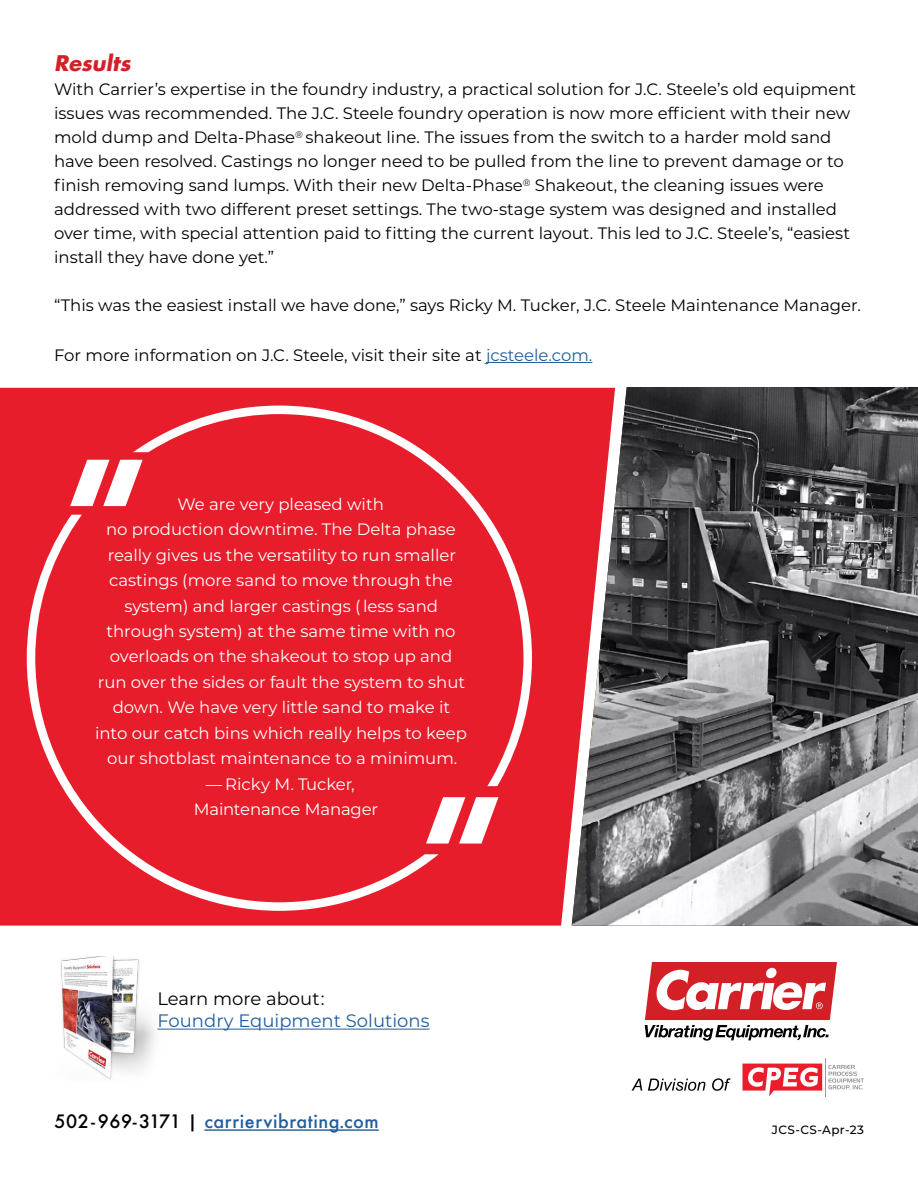
<style>
.page{position:relative;width:918px;height:1188px;background:#fff}
.page>*{position:absolute;margin:0;border:0;box-sizing:border-box;transform-origin:0 0}
.t1{font:italic 700 21px "Futura Std";color:#d32028}
.t2{font:500 18px "Futura";letter-spacing:.03em;color:#215e9e}
.t3{font:18px "Montserrat";color:#215e9e}
.t4{font:18px "Montserrat";color:#000}
.t5{font:16.5px/24px "Montserrat";color:#000}
.t6{font:16.5px/25.5px "Montserrat";color:#fff;text-align:center}
.t7{font:500 12px "Montserrat";letter-spacing:.03em;color:#000}
.s1{color:#215e9e}
.s2{color:#000}
</style>
<div class="page">
<div style="left:0;top:388px;width:572px;height:538px;background:#e81d2c"></div>
<hr style="left:204px;top:1129px;width:175px;height:2px;background:#215e9e">
<hr style="left:486px;top:362px;width:106px;height:1px;background:#215e9e">
<hr style="left:158px;top:1029px;width:272px;height:1px;background:#215e9e">
<img style="left:61px;top:956px;width:110px;height:124px">
<svg style="left:133px;top:406px;width:399px;height:380px;background:#e92f3d"></svg>
<div style="left:27px;top:515px;width:412px;height:396px;background:#e81d2c"></div>
<svg style="left:70px;top:460px;width:73px;height:46px"></svg>
<svg style="left:426px;top:797px;width:72px;height:47px"></svg>
<svg style="left:573px;top:387px;width:345px;height:539px;background:#766769"></svg>
<svg style="left:645px;top:962px;width:192px;height:79px"></svg>
<svg style="left:632px;top:1079px;width:10px;height:12px"></svg>
<svg style="left:648px;top:1079px;width:57px;height:12px"></svg>
<svg style="left:712px;top:1078px;width:18px;height:13px"></svg>
<svg style="left:828px;top:1065px;width:36px;height:25px"></svg>
<hr style="left:825px;top:1059px;width:1px;height:38px;background:#999899">
<svg style="left:742px;top:1064px;width:80px;height:32px"></svg>
<p class="t1" style="left:54px;top:49px;width:78px">Results</p>
<p class="t5" style="left:54px;top:77px;width:804px">With Carrier’s expertise in the foundry industry, a practical solution for J.C. Steele’s old equipment issues was recommended. The J.C. Steele foundry operation is now more efficient with their new mold dump and Delta-Phase<sup>®</sup> shakeout line. The issues from the switch to a harder mold sand have been resolved. Castings no longer need to be pulled from the line to prevent damage or to finish removing sand lumps. With their new Delta-Phase<sup>®</sup> Shakeout, the cleaning issues were addressed with two different preset settings. The two-stage system was designed and installed over time, with special attention paid to fitting the current layout. This led to J.C. Steele’s, “easiest install they have done yet.”</p>
<p class="t5" style="left:54px;top:293px;width:809px">“This was the easiest install we have done,” says Ricky M. Tucker, J.C. Steele Maintenance Manager.</p>
<p class="t5" style="left:54px;top:342px;width:540px">For more information on J.C. Steele, visit their site at <span class="s1">jcsteele.com.</span></p>
<p class="t6" style="left:95px;top:490px;width:373px">We are very pleased with<br>no production downtime. The Delta phase really gives us the versatility to run smaller castings (more sand to move through the system) and larger castings ( less sand through system) at the same time with no overloads on the shakeout to stop up and run over the sides or fault the system to shut down. We have very little sand to make it into our catch bins which really helps to keep our shotblast maintenance to a minimum.</p>
<p class="t6" style="left:194px;top:771px;width:186px;text-align:left;text-indent:12px">— Ricky M. Tucker,<br>Maintenance Manager</p>
<p class="t4" style="left:158px;top:986px;width:169px">Learn more about:</p>
<p class="t3" style="left:158px;top:1009px;width:274px">Foundry Equipment Solutions</p>
<p class="t2" style="left:55px;top:1109px;width:326px"><span class="s2">502-969-3171 |</span> carriervibrating.com</p>
<p class="t7" style="left:772px;top:1121px;width:94px">JCS-CS-Apr-23</p>
</div>
